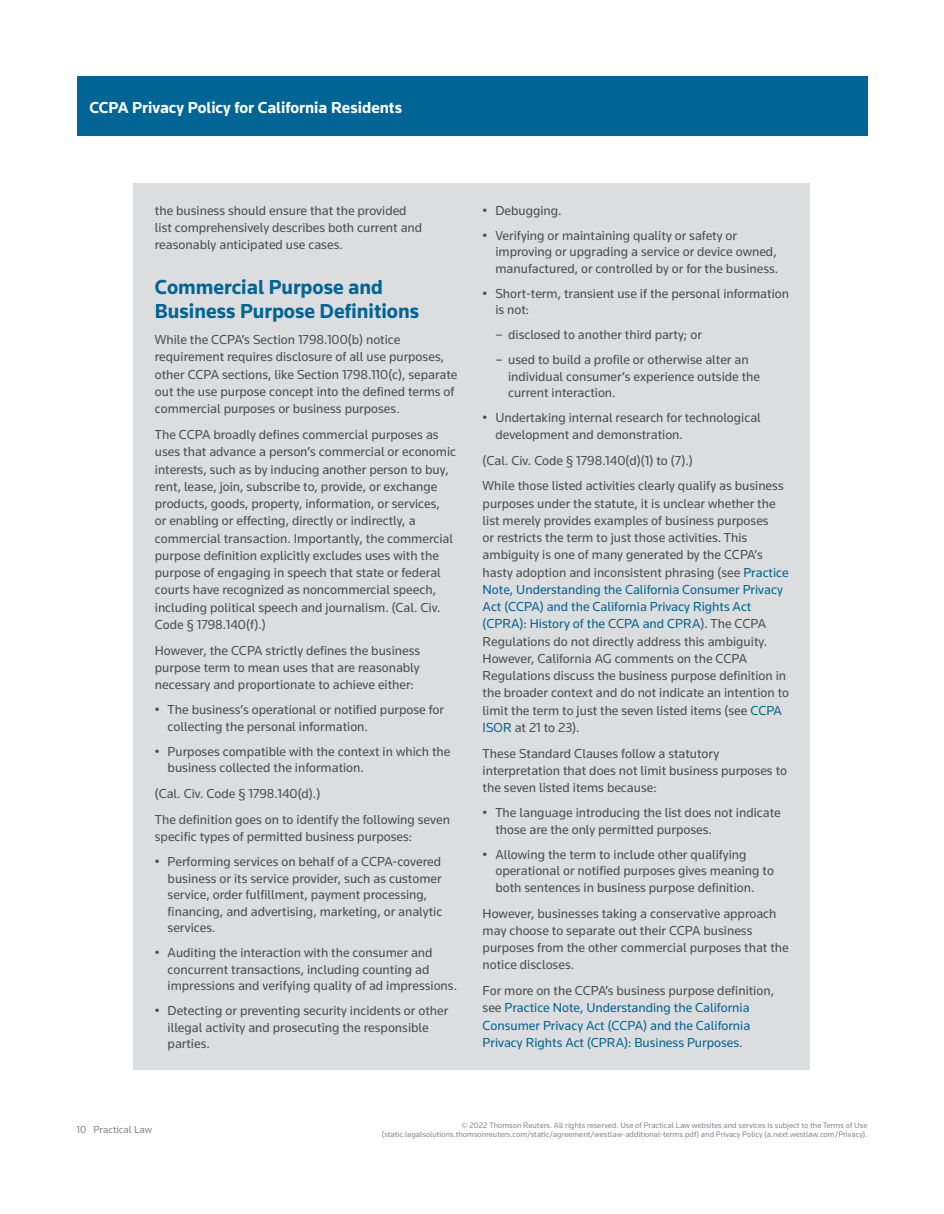
<style>
.page{position:relative;width:944px;height:1214px;background:#fff}
.page>*{position:absolute;margin:0;border:0;box-sizing:border-box;transform-origin:0 0}
.t1{font:700 21px/24px "Knowledge";color:#006494}
.t2{font:700 16.5px "Knowledge";color:#fff}
.t3{font:13.5px/17.2px "Knowledge";color:#4b4c4d}
.t4{font:13.5px/17.2px "Knowledge";color:#006494}
.t5{font:10.5px "Knowledge";color:#86888b}
.t6{font:8.25px/9.8px "Knowledge";color:#86888b;text-align:right}
.s1{color:#006494}
.s2{color:#4b4c4d}
</style>
<div class="page">
<div style="left:77px;top:77px;width:790px;height:59px;background:#006494"></div>
<div style="left:134px;top:183px;width:676px;height:886px;background:#dcdddf"></div>
<p class="t2" style="left:89px;top:97px;width:314px">CCPA Privacy Policy for California Residents</p>
<p class="t3" style="left:155px;top:201px;width:269px">the business should ensure that the provided list comprehensively describes both current and reasonably anticipated use cases.</p>
<h1 class="t1" style="left:155px;top:275px;width:266px">Commercial Purpose and<br>Business Purpose Definitions</h1>
<p class="t3" style="left:155px;top:331px;width:304px">While the CCPA’s Section 1798.100(b) notice requirement requires disclosure of all use purposes, other CCPA sections, like Section 1798.110(c), separate out the use purpose concept into the defined terms of commercial purposes or business purposes.</p>
<p class="t3" style="left:155px;top:425px;width:303px">The CCPA broadly defines commercial purposes as uses that advance a person’s commercial or economic interests, such as by inducing another person to buy, rent, lease, join, subscribe to, provide, or exchange products, goods, property, information, or services,<br>or enabling or effecting, directly or indirectly, a commercial transaction. Importantly, the commercial purpose definition explicitly excludes uses with the purpose of engaging in speech that state or federal courts have recognized as noncommercial speech, including political speech and journalism. (Cal. Civ.<br>Code § 1798.140(f).)</p>
<p class="t3" style="left:155px;top:641px;width:267px;text-align:justify">However, the CCPA strictly defines the business purpose term to mean uses that are reasonably necessary and proportionate to achieve either:</p>
<p class="t3" style="left:168px;top:701px;width:278px;line-height:16.5px;text-indent:-13px">• The business’s operational or notified purpose for collecting the personal information.</p>
<p class="t3" style="left:168px;top:742px;width:284px;line-height:16.5px;text-indent:-13px">• Purposes compatible with the context in which the business collected the information.</p>
<p class="t3" style="left:155px;top:780px;width:296px;line-height:25.8px">(Cal. Civ. Code § 1798.140(d).)<br>The definition goes on to identify the following seven</p>
<p class="t3" style="left:155px;top:827px;width:259px">specific types of permitted business purposes:</p>
<p class="t3" style="left:168px;top:853px;width:276px;line-height:16.5px;text-indent:-13px">• Performing services on behalf of a CCPA-covered business or its service provider, such as customer service, order fulfillment, payment processing, financing, and advertising, marketing, or analytic services.</p>
<p class="t3" style="left:168px;top:944px;width:291px;line-height:16.5px;text-indent:-13px">• Auditing the interaction with the consumer and concurrent transactions, including counting ad impressions and verifying quality of ad impressions.</p>
<p class="t3" style="left:168px;top:1002px;width:282px;line-height:16.5px;text-indent:-13px">• Detecting or preventing security incidents or other illegal activity and prosecuting the responsible parties.</p>
<p class="t3" style="left:482px;top:201px;width:81px">• Debugging.</p>
<p class="t3" style="left:495px;top:227px;width:284px;line-height:16.5px;text-indent:-13px">• Verifying or maintaining quality or safety or improving or upgrading a service or device owned, manufactured, or controlled by or for the business.</p>
<p class="t3" style="left:495px;top:285px;width:295px;line-height:16.5px;text-indent:-13px">• Short-term, transient use if the personal information is not:</p>
<p class="t3" style="left:495px;top:326px;width:208px">– disclosed to another third party; or</p>
<p class="t3" style="left:508px;top:351px;width:253px;line-height:16.5px;text-indent:-13px">– used to build a profile or otherwise alter an individual consumer’s experience outside the current interaction.</p>
<p class="t3" style="left:495px;top:409px;width:267px;line-height:16.5px;text-indent:-13px">• Undertaking internal research for technological development and demonstration.</p>
<p class="t3" style="left:482px;top:447px;width:303px;line-height:25.8px">(Cal. Civ. Code § 1798.140(d)(1) to (7).)<br>While those listed activities clearly qualify as business</p>
<p class="t3" style="left:482px;top:494px;width:308px">purposes under the statute, it is unclear whether the list merely provides examples of business purposes<br>or restricts the term to just those activities. This ambiguity is one of many generated by the CCPA’s hasty adoption and inconsistent phrasing (see <span class="s1">Practice Note, Understanding the California Consumer Privacy Act (CCPA) and the California Privacy Rights Act (CPRA): History of the CCPA and CPRA</span>). The CCPA Regulations do not directly address this ambiguity.<br>However, California AG comments on the CCPA Regulations discuss the business purpose definition in the broader context and do not indicate an intention to limit the term to just the seven listed items (see <span class="s1">CCPA ISOR</span> at 21 to 23).</p>
<p class="t3" style="left:482px;top:744px;width:306px">These Standard Clauses follow a statutory interpretation that does not limit business purposes to the seven listed items because:</p>
<p class="t3" style="left:495px;top:804px;width:287px;line-height:16.5px;text-indent:-13px">• The language introducing the list does not indicate those are the only permitted purposes.</p>
<p class="t3" style="left:495px;top:845px;width:280px;line-height:16.5px;text-indent:-13px">• Allowing the term to include other qualifying operational or notified purposes gives meaning to both sentences in business purpose definition.</p>
<p class="t3" style="left:482px;top:904px;width:308px">However, businesses taking a conservative approach may choose to separate out their CCPA business purposes from the other commercial purposes that the notice discloses.</p>
<p class="t4" style="left:482px;top:981px;width:293px"><span class="s2">For more on the CCPA’s business purpose definition, see</span> Practice Note, Understanding the California Consumer Privacy Act (CCPA) and the California Privacy Rights Act (CPRA): Business Purposes<span class="s2">.</span></p>
<p class="t5" style="left:77px;top:1123px;width:77px">10 Practical Law</p>
<p class="t6" style="left:382px;top:1119px;width:487px">© 2022 Thomson Reuters. All rights reserved. Use of Practical Law websites and services is subject to the Terms of Use (static.legalsolutions.thomsonreuters.com/static/agreement/westlaw-additional-terms.pdf) and Privacy Policy (a.next.westlaw.com/Privacy).</p>
</div>
